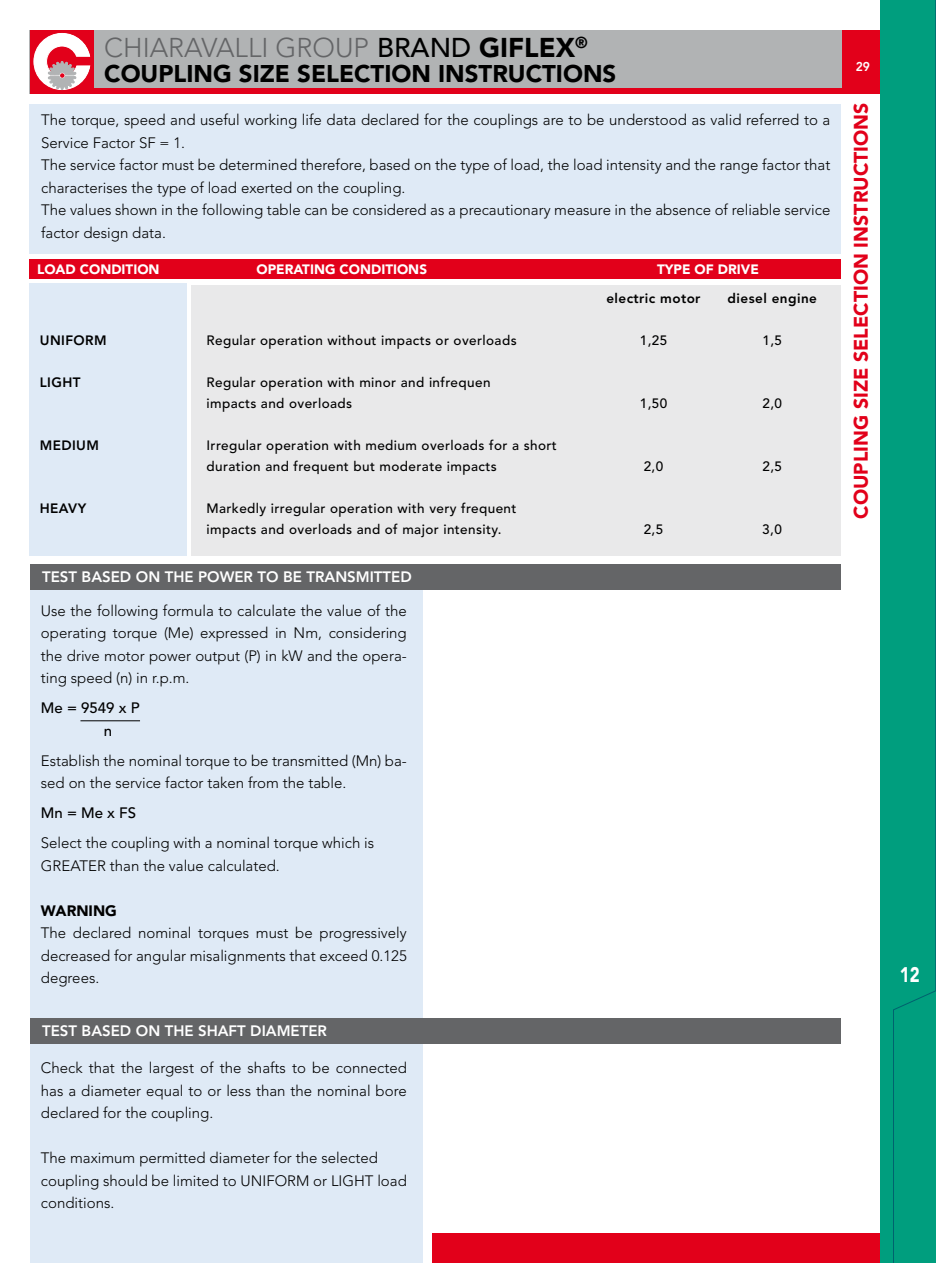
<style>
.page{position:relative;width:936px;height:1263px;background:#fff}
.page>*{position:absolute;margin:0;border:0;box-sizing:border-box;transform-origin:0 0}
.t1{font:300 27px "Avenir LT Std";color:#646567}
.t2{font:900 24px "Avenir LT Std";color:#000}
.t3{font:900 21px "Avenir LT Std";color:#fff;scale:.8 1}
.t4{font:900 19.5px "Avenir LT Std";color:#e2001a}
.t5{font:300 15px/22.5px "Avenir LT Std";color:#000}
.t6{font:800 15px "Avenir LT Std";color:#fff}
.t7{font:500 15px/22.5px "Avenir LT Std";color:#000}
.t8{font:900 15px "Avenir LT Std";color:#000}
.t9{font:500 13.5px/21px "Avenir LT Std";letter-spacing:.03em;color:#000}
.t10{font:800 13.5px "Avenir LT Std";letter-spacing:.03em;color:#000}
.t11{font:900 13.5px "Avenir LT Std";color:#fff}
.t12{font:800 12.75px "Avenir LT Std";color:#fff;scale:.95 1}
.s1{font-weight:500;color:#000}
.s2{font-weight:900;color:#000}
</style>
<div class="page">
<div style="left:30px;top:587px;width:392px;height:676px;background:#dfeaf6"></div>
<div style="left:191px;top:285px;width:649px;height:271px;background:#e9e9ea"></div>
<div style="left:30px;top:284px;width:157px;height:272px;background:#dfeaf6"></div>
<div style="left:30px;top:104px;width:810px;height:150px;background:#dfeaf6"></div>
<div style="left:30px;top:259px;width:810px;height:20px;background:#e2001a"></div>
<div style="left:30px;top:30px;width:813px;height:64px;background:#b1b3b4"></div>
<div style="left:31px;top:88px;width:812px;height:5px;background:#e2001a"></div>
<div style="left:842px;top:30px;width:64px;height:64px;background:#e2001a"></div>
<div style="left:30px;top:30px;width:64px;height:64px;background:#e2001a"></div>
<svg style="left:33px;top:33px;width:58px;height:57px"></svg>
<div style="left:30px;top:564px;width:810px;height:25px;background:#646567"></div>
<div style="left:432px;top:1233px;width:474px;height:30px;background:#e2001a"></div>
<div style="left:30px;top:1018px;width:810px;height:26px;background:#646567"></div>
<hr style="left:80px;top:720px;width:60px;height:1px;background:#000">
<div style="left:880px;top:0;width:55px;height:1263px;background:#009e7e"></div>
<svg style="left:893px;top:990px;width:42px;height:273px"></svg>
<h1 class="t1" style="left:104px;top:31px;width:485px">CHIARAVALLI GROUP <span class="s1">BRAND</span> <span class="s2">GIFLEX</span><sup>®</sup></h1>
<h2 class="t2" style="left:104px;top:59px;width:513px">COUPLING SIZE SELECTION INSTRUCTIONS</h2>
<p class="t5" style="left:41px;top:109px;width:790px">The torque, speed and useful working life data declared for the couplings are to be understood as valid referred to a Service Factor SF = 1.<br>The service factor must be determined therefore, based on the type of load, the load intensity and the range factor that characterises the type of load exerted on the coupling.<br>The values shown in the following table can be considered as a precautionary measure in the absence of reliable service factor design data.</p>
<p class="t11" style="left:37px;top:261px;width:124px">LOAD CONDITION</p>
<p class="t11" style="left:256px;top:261px;width:172px">OPERATING CONDITIONS</p>
<p class="t11" style="left:657px;top:261px;width:103px">TYPE OF DRIVE</p>
<p class="t10" style="left:606px;top:290px;width:96px">electric motor</p>
<p class="t10" style="left:727px;top:290px;width:91px">diesel engine</p>
<p class="t10" style="left:40px;top:332px;width:68px">UNIFORM</p>
<p class="t9" style="left:206px;top:330px;width:312px">Regular operation without impacts or overloads</p>
<p class="t9" style="left:639px;top:330px;width:29px">1,25</p>
<p class="t9" style="left:762px;top:330px;width:21px">1,5</p>
<p class="t10" style="left:40px;top:374px;width:42px">LIGHT</p>
<p class="t9" style="left:206px;top:372px;width:285px">Regular operation with minor and infrequen impacts and overloads</p>
<p class="t9" style="left:639px;top:393px;width:29px">1,50</p>
<p class="t9" style="left:762px;top:393px;width:21px">2,0</p>
<p class="t10" style="left:40px;top:437px;width:61px">MEDIUM</p>
<p class="t9" style="left:206px;top:435px;width:352px">Irregular operation with medium overloads for a short duration and frequent but moderate impacts</p>
<p class="t10" style="left:40px;top:500px;width:48px">HEAVY</p>
<p class="t9" style="left:206px;top:498px;width:311px">Markedly irregular operation with very frequent impacts and overloads and of major intensity.</p>
<p class="t6" style="left:42px;top:567px;width:371px">TEST BASED ON THE POWER TO BE TRANSMITTED</p>
<p class="t5" style="left:41px;top:599px;width:367px;text-align:justify">Use the following formula to calculate the value of the operating torque (Me) expressed in Nm, considering the drive motor power output (P) in kW and the opera&shy;ting speed (n) in r.p.m.</p>
<p class="t7" style="left:104px;top:697px;width:37px;text-indent:-63px">Me = 9549 x P n</p>
<p class="t5" style="left:41px;top:749px;width:367px">Establish the nominal torque to be transmitted (Mn) ba&shy;sed on the service factor taken from the table.</p>
<p class="t7" style="left:41px;top:802px;width:97px">Mn = Me x FS</p>
<p class="t5" style="left:41px;top:832px;width:335px">Select the coupling with a nominal torque which is<br>GREATER than the value calculated.</p>
<p class="t8" style="left:41px;top:901px;width:78px">WARNING</p>
<p class="t5" style="left:41px;top:922px;width:367px;text-align:justify">The declared nominal torques must be progressively decreased for angular misalignments that exceed 0.125 degrees.</p>
<p class="t6" style="left:42px;top:1022px;width:286px">TEST BASED ON THE SHAFT DIAMETER</p>
<p class="t5" style="left:41px;top:1057px;width:367px;text-align:justify">Check that the largest of the shafts to be connected has a diameter equal to or less than the nominal bore declared for the coupling.</p>
<p class="t5" style="left:41px;top:1147px;width:367px">The maximum permitted diameter for the selected coupling should be limited to UNIFORM or LIGHT load conditions.</p>
<p class="t9" style="left:643px;top:456px;width:21px">2,0</p>
<p class="t9" style="left:762px;top:456px;width:21px">2,5</p>
<p class="t9" style="left:643px;top:519px;width:21px">2,5</p>
<p class="t9" style="left:762px;top:519px;width:21px">3,0</p>
<p class="t12" style="left:855px;top:59px;width:17px">29</p>
<h3 class="t4" style="left:849px;top:519px;width:417px;rotate:-90deg">COUPLING SIZE SELECTION INSTRUCTIONS</h3>
<h3 class="t3" style="left:899px;top:961px;width:26px">12</h3>
</div>
